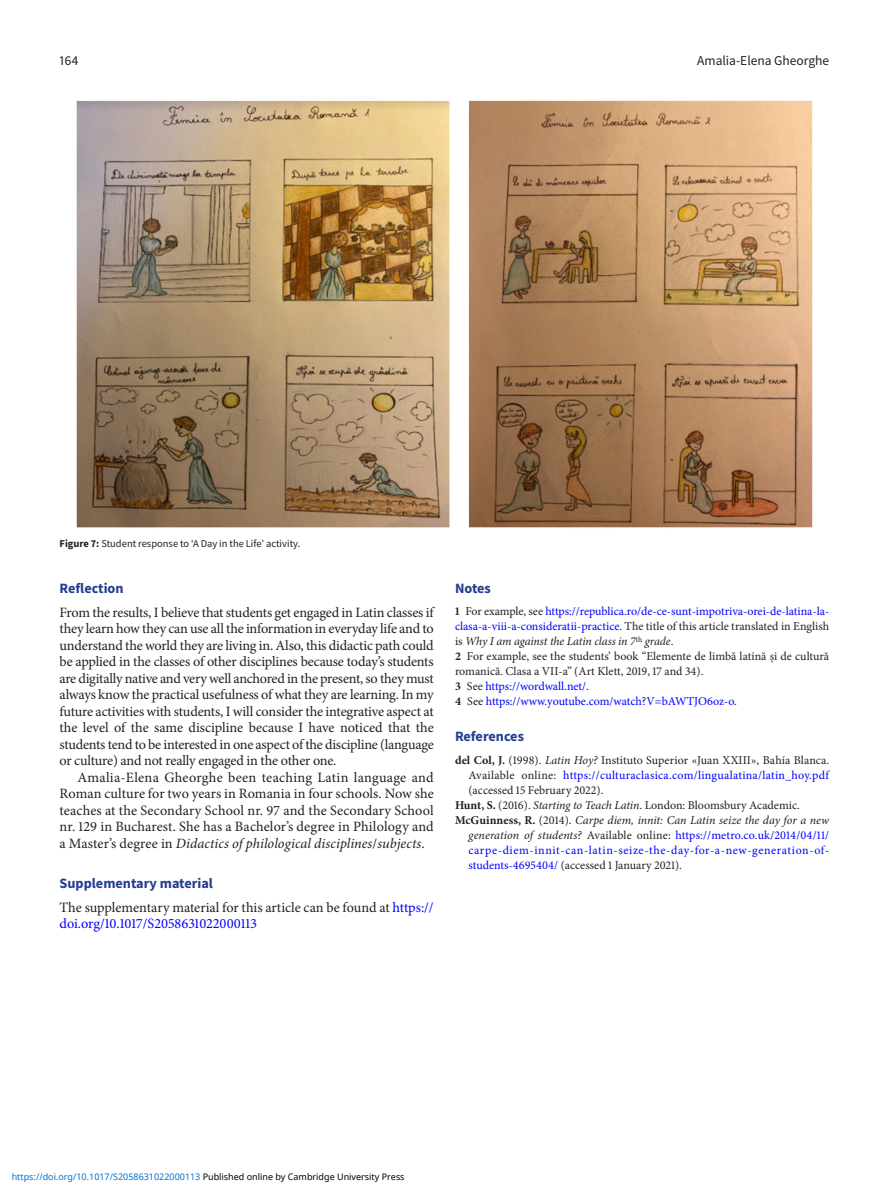
<style>
.page{position:relative;width:893px;height:1191px;background:#fff}
.page>*{position:absolute;margin:0;border:0;box-sizing:border-box;transform-origin:0 0}
.t1{font:14.25px/16.5px "Minion Pro";letter-spacing:-.005em;color:#231f20;text-align:justify}
.t2{font:700 14.25px "Source Sans Pro";color:#243c90}
.t3{font:13.5px "Source Sans Pro";color:#231f20}
.t4{font:12px/15px "Minion Pro";color:#231f20}
.t5{font:12px "Minion Pro";letter-spacing:.02em;color:#00f}
.t6{font:12px "Minion Pro";letter-spacing:.05em;color:#00f}
.t7{font:italic 12px "Minion Pro";color:#231f20}
.t8{font:10.5px "Source Sans Pro";color:#231f20}
.t9{font:9px "Noto Sans";color:#0172cf}
.s1{font-weight:700}
.s2{font-style:italic}
.s3{color:#00f}
.s4{color:#231f20}
.s5{font-weight:700;font-style:normal}
.s6{font-style:normal}
.s7{font-style:italic;color:#231f20}
.s8{color:#000}
</style>
<div class="page">
<img style="left:76px;top:100px;width:737px;height:428px">
<p class="t3" style="left:60px;top:51px;width:21px">164</p>
<p class="t3" style="left:697px;top:51px;width:134px">Amalia-Elena Gheorghe</p>
<p class="t8" style="left:60px;top:536px;width:242px"><span class="s1">Figure 7:</span> Student response to ‘A Day in the Life’ activity.</p>
<p class="t2" style="left:60px;top:579px;width:66px">Reflection</p>
<p class="t1" style="left:60px;top:604px;width:376px">From the results, I believe that students get engaged in Latin classes if they learn how they can use all the information in everyday life and to understand the world they are living in. Also, this didactic path could be applied in the classes of other disciplines because today’s students are digitally native and very well anchored in the present, so they must always know the practical usefulness of what they are learning. In my future activities with students, I will consider the integrative aspect at the level of the same discipline because I have noticed that the students tend to be interested in one aspect of the discipline (language or culture) and not really engaged in the other one.</p>
<p class="t1" style="left:60px;top:769px;width:376px;text-indent:18px">Amalia-Elena Gheorghe been teaching Latin language and Roman culture for two years in Romania in four schools. Now she teaches at the Secondary School nr. 97 and the Secondary School nr. 129 in Bucharest. She has a Bachelor’s degree in Philology and a Master’s degree in <span class="s2">Didactics of philological disciplines</span>/<span class="s2">subjects</span>.</p>
<p class="t2" style="left:60px;top:874px;width:155px">Supplementary material</p>
<p class="t1" style="left:60px;top:898px;width:376px">The supplementary material for this article can be found at <span class="s3">https:// doi.org/10.1017/S2058631022000113</span></p>
<p class="t2" style="left:455px;top:579px;width:37px">Notes</p>
<p class="t4" style="left:455px;top:604px;width:376px"><span class="s1">1</span> For example, see <span class="s3">https://republica.ro/de-ce-sunt-impotriva-orei-de-latina-la&shy;clasa-a-viii-a-consideratii-practice</span>. The title of this article translated in English is <span class="s2">Why I am against the Latin class in 7</span><sup>th</sup> <span class="s2">grade</span>.<br><span class="s1">2</span> For example, see the students’ book “Elemente de limbă latină și de cultură romanică. Clasa a VII-a” (Art Klett, 2019, 17 and 34).<br><span class="s1">3</span> See <span class="s3">https://wordwall.net/</span>.<br><span class="s1">4</span> See <span class="s3">https://www.youtube.com/watch?V=bAWTJO6oz-o</span>.</p>
<p class="t2" style="left:455px;top:727px;width:71px">References</p>
<p class="t4" style="left:455px;top:753px;width:376px"><span class="s1">del Col, J.</span> (1998). <span class="s2">Latin Hoy?</span> Instituto Superior «Juan XXIII», Bahía Blanca.</p>
<p class="t5" style="left:468px;top:767px;width:362px"><span class="s4">Available online:</span> https://culturaclasica.com/lingualatina/latin_hoy.pdf</p>
<p class="t4" style="left:468px;top:783px;width:136px">(accessed 15 February 2022).</p>
<p class="t4" style="left:455px;top:798px;width:346px"><span class="s1">Hunt, S.</span> (2016). <span class="s2">Starting to Teach Latin</span>. London: Bloomsbury Academic.</p>
<p class="t7" style="left:455px;top:812px;width:376px"><span class="s5">McGuinness, R.</span> <span class="s6">(2014).</span> Carpe diem, innit: Can Latin seize the day for a new</p>
<p class="t5" style="left:468px;top:827px;width:362px"><span class="s7">generation of students?</span> <span class="s4">Available online:</span> https://metro.co.uk/2014/04/11/</p>
<p class="t6" style="left:468px;top:842px;width:362px">carpe-diem-innit-can-latin-seize-the-day-for-a-new-generation-of-</p>
<p class="t4" style="left:468px;top:858px;width:215px"><span class="s3">students-4695404/</span> (accessed 1 January 2021).</p>
<p class="t9" style="left:12px;top:1170px;width:394px">https://doi.org/10.1017/S2058631022000113 <span class="s8">Published online by Cambridge University Press</span></p>
</div>
